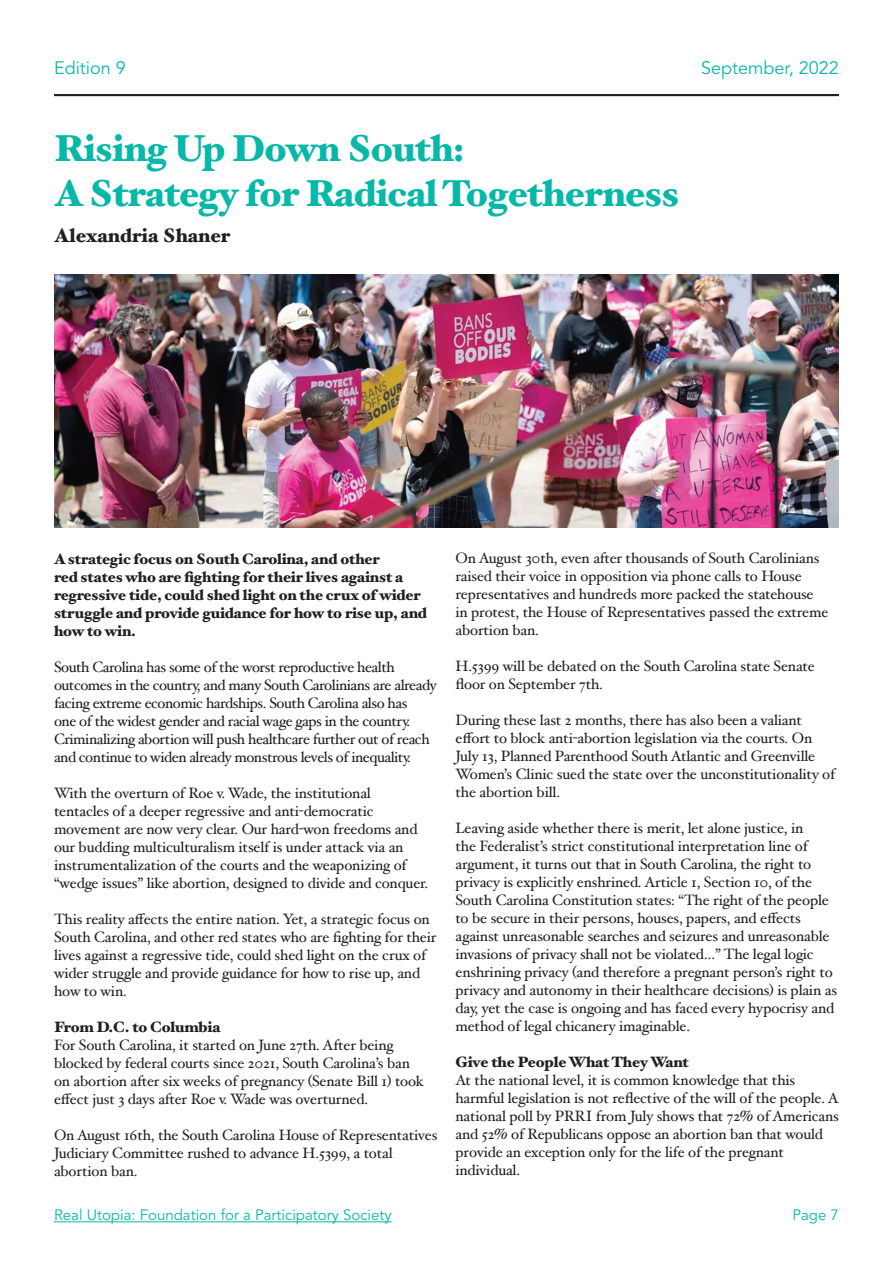
<style>
.page{position:relative;width:893px;height:1263px;background:#fff}
.page>*{position:absolute;margin:0;border:0;box-sizing:border-box;transform-origin:0 0}
.t1{font:900 37.5px/45px "Hoefler Text";letter-spacing:-.02em;color:#07b8a9}
.t2{font:900 19.5px "Hoefler Text";color:#231f20}
.t3{font:18px "Avenir LT Std";color:#07b8a9}
.t4{font:15px/18px "Hoefler Text";letter-spacing:-.01em;color:#231f20}
.t5{font:15px/18px "Hoefler Text";letter-spacing:-.03em;color:#231f20}
.t6{font:900 15px/18px "Hoefler Text";letter-spacing:-.01em;color:#231f20}
.t7{font:15px "Avenir LT Std";color:#07b8a9}
</style>
<div class="page">
<hr style="left:54px;top:1221px;width:338px;height:1px;background:#07b8a9">
<hr style="left:54px;top:94px;width:785px;height:2px;background:#231f20">
<img style="left:54px;top:274px;width:785px;height:253px">
<p class="t3" style="left:54px;top:57px;width:73px">Edition 9</p>
<h1 class="t1" style="left:54px;top:125px;width:627px">Rising Up Down South:<br>A Strategy for Radical Togetherness</h1>
<h2 class="t2" style="left:54px;top:224px;width:178px">Alexandria Shaner</h2>
<p class="t3" style="left:701px;top:57px;width:139px">September, 2022</p>
<p class="t6" style="left:54px;top:549px;width:375px">A strategic focus on South Carolina, and other<br>red states who are fighting for their lives against a regressive tide, could shed light on the crux of wider struggle and provide guidance for how to rise up, and how to win.</p>
<p class="t5" style="left:54px;top:657px;width:384px">South Carolina has some of the worst reproductive health outcomes in the country, and many South Carolinians are already facing extreme economic hardships. South Carolina also has<br>one of the widest gender and racial wage gaps in the country.<br>Criminalizing abortion will push healthcare further out of reach and continue to widen already monstrous levels of inequality.</p>
<p class="t4" style="left:54px;top:783px;width:376px">With the overturn of Roe v. Wade, the institutional tentacles of a deeper regressive and anti-democratic movement are now very clear. Our hard-won freedoms and our budding multiculturalism itself is under attack via an instrumentalization of the courts and the weaponizing of “wedge issues” like abortion, designed to divide and conquer.</p>
<p class="t4" style="left:54px;top:909px;width:384px">This reality affects the entire nation. Yet, a strategic focus on South Carolina, and other red states who are fighting for their lives against a regressive tide, could shed light on the crux of wider struggle and provide guidance for how to rise up, and how to win.</p>
<p class="t6" style="left:54px;top:1017px;width:168px">From D.C. to Columbia</p>
<p class="t4" style="left:54px;top:1035px;width:372px">For South Carolina, it started on June 27th. After being blocked by federal courts since 2021, South Carolina’s ban on abortion after six weeks of pregnancy (Senate Bill 1) took effect just 3 days after Roe v. Wade was overturned.</p>
<p class="t4" style="left:54px;top:1125px;width:385px">On August 16th, the South Carolina House of Representatives<br>Judiciary Committee rushed to advance H.5399, a total abortion ban.</p>
<p class="t7" style="left:54px;top:1206px;width:339px">Real Utopia: Foundation for a Participatory Society</p>
<p class="t4" style="left:455px;top:548px;width:374px">On August 30th, even after thousands of South Carolinians raised their voice in opposition via phone calls to House representatives and hundreds more packed the statehouse in protest, the House of Representatives passed the extreme abortion ban.</p>
<p class="t4" style="left:455px;top:656px;width:361px">H.5399 will be debated on the South Carolina state Senate floor on September 7th.</p>
<p class="t4" style="left:455px;top:710px;width:381px">During these last 2 months, there has also been a valiant effort to block anti-abortion legislation via the courts. On July 13, Planned Parenthood South Atlantic and Greenville Women’s Clinic sued the state over the unconstitutionality of the abortion bill.</p>
<p class="t4" style="left:455px;top:818px;width:383px">Leaving aside whether there is merit, let alone justice, in<br>the Federalist’s strict constitutional interpretation line of argument, it turns out that in South Carolina, the right to privacy is explicitly enshrined. Article 1, Section 10, of the South Carolina Constitution states: “The right of the people to be secure in their persons, houses, papers, and effects against unreasonable searches and seizures and unreasonable invasions of privacy shall not be violated…” The legal logic enshrining privacy (and therefore a pregnant person’s right to privacy and autonomy in their healthcare decisions) is plain as day, yet the case is ongoing and has faced every hypocrisy and method of legal chicanery imaginable.</p>
<p class="t6" style="left:455px;top:1052px;width:235px">Give the People What They Want</p>
<p class="t4" style="left:455px;top:1070px;width:385px">At the national level, it is common knowledge that this harmful legislation is not reflective of the will of the people. A national poll by PRRI from July shows that 72% of Americans and 52% of Republicans oppose an abortion ban that would provide an exception only for the life of the pregnant individual.</p>
<p class="t7" style="left:793px;top:1206px;width:48px">Page 7</p>
</div>
